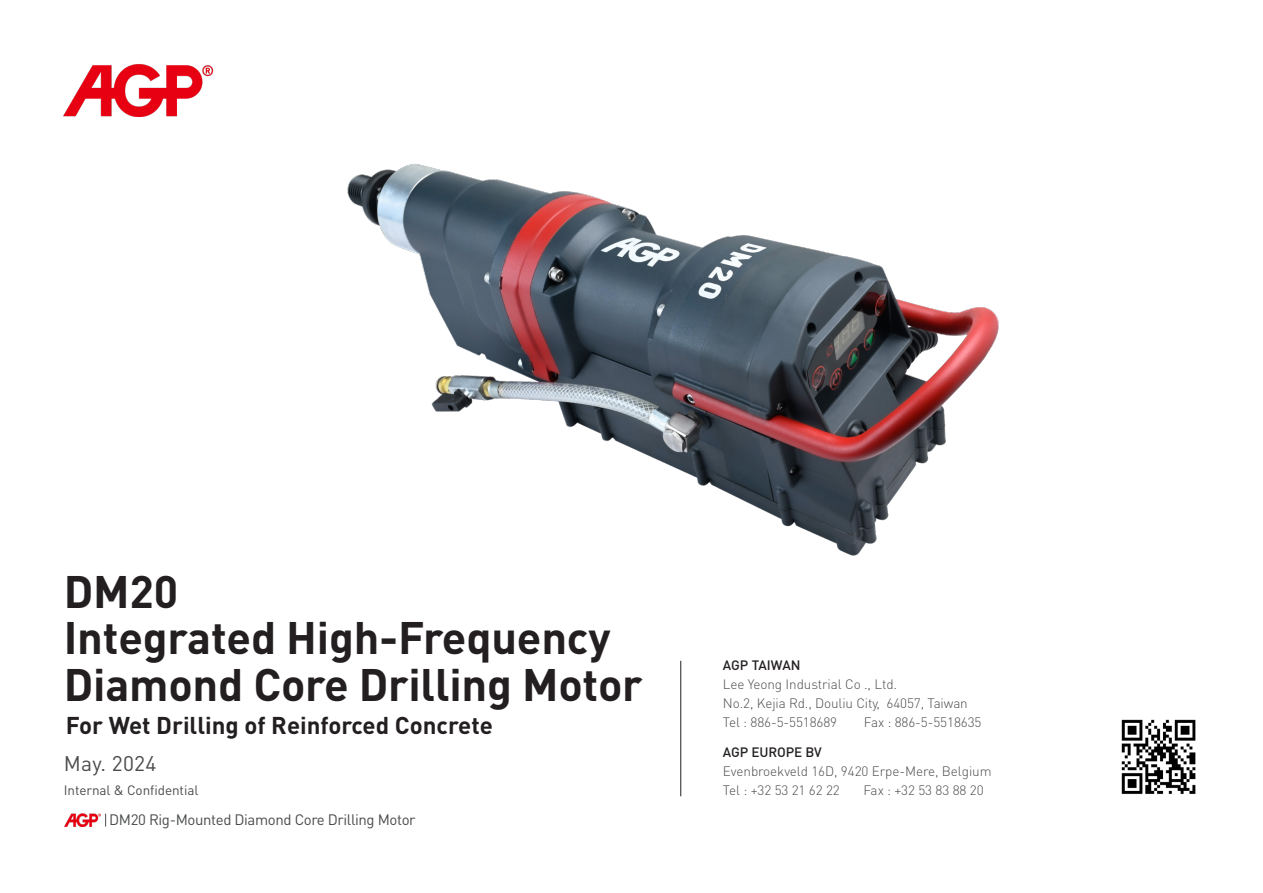
<style>
.page{position:relative;width:1263px;height:893px;background:#fff}
.page>*{position:absolute;margin:0;border:0;box-sizing:border-box;transform-origin:0 0}
.t1{font:700 45px/46.5px "DIN Pro";letter-spacing:-.005em;color:#231f20}
.t2{font:700 24px "DIN Pro";color:#231f20}
.t3{font:21px "DIN Pro";letter-spacing:.01em;color:#4b4c4d}
.t4{font:15px "DIN Pro";letter-spacing:-.025em;color:#4b4c4d}
.t5{font:300 13.5px "DIN Pro";letter-spacing:-.005em;color:#4b4c4d}
.t6{font:13.5px "DIN Pro";letter-spacing:-.005em;color:#4b4c4d}
.t7{font:500 13.5px "DIN Pro";letter-spacing:-.005em;color:#231f20}
</style>
<div class="page">
<svg style="left:105px;top:814px;width:1px;height:12px"></svg>
<img style="left:65px;top:814px;width:36px;height:12px">
<img style="left:64px;top:64px;width:149px;height:53px">
<hr style="left:680px;top:661px;width:1px;height:135px;background:#231f20">
<img style="left:1121px;top:719px;width:75px;height:75px">
<img style="left:347px;top:163px;width:652px;height:393px">
<p class="t1" style="left:64px;top:566px;width:548px">DM20<br>Integrated High-Frequency</p>
<p class="t1" style="left:64px;top:659px;width:580px">Diamond Core Drilling Motor</p>
<p class="t2" style="left:66px;top:709px;width:428px">For Wet Drilling of Reinforced Concrete</p>
<p class="t3" style="left:64px;top:749px;width:94px">May. 2024</p>
<p class="t6" style="left:64px;top:781px;width:136px">Internal &amp; Confidential</p>
<p class="t4" style="left:109px;top:810px;width:308px">DM20 Rig-Mounted Diamond Core Drilling Motor</p>
<p class="t7" style="left:723px;top:656px;width:79px">AGP TAIWAN</p>
<p class="t5" style="left:723px;top:675px;width:176px">Lee Yeong Industrial Co ., Ltd.</p>
<p class="t5" style="left:723px;top:694px;width:246px">No.2, Kejia Rd., Douliu City, 64057, Taiwan</p>
<p class="t5" style="left:723px;top:713px;width:116px">Tel : 886-5-5518689</p>
<p class="t5" style="left:864px;top:713px;width:119px">Fax : 886-5-5518635</p>
<p class="t7" style="left:723px;top:743px;width:100px">AGP EUROPE BV</p>
<p class="t5" style="left:723px;top:762px;width:270px">Evenbroekveld 16D, 9420 Erpe-Mere, Belgium</p>
<p class="t5" style="left:723px;top:781px;width:118px">Tel : +32 53 21 62 22</p>
<p class="t5" style="left:863px;top:781px;width:122px">Fax : +32 53 83 88 20</p>
</div>
